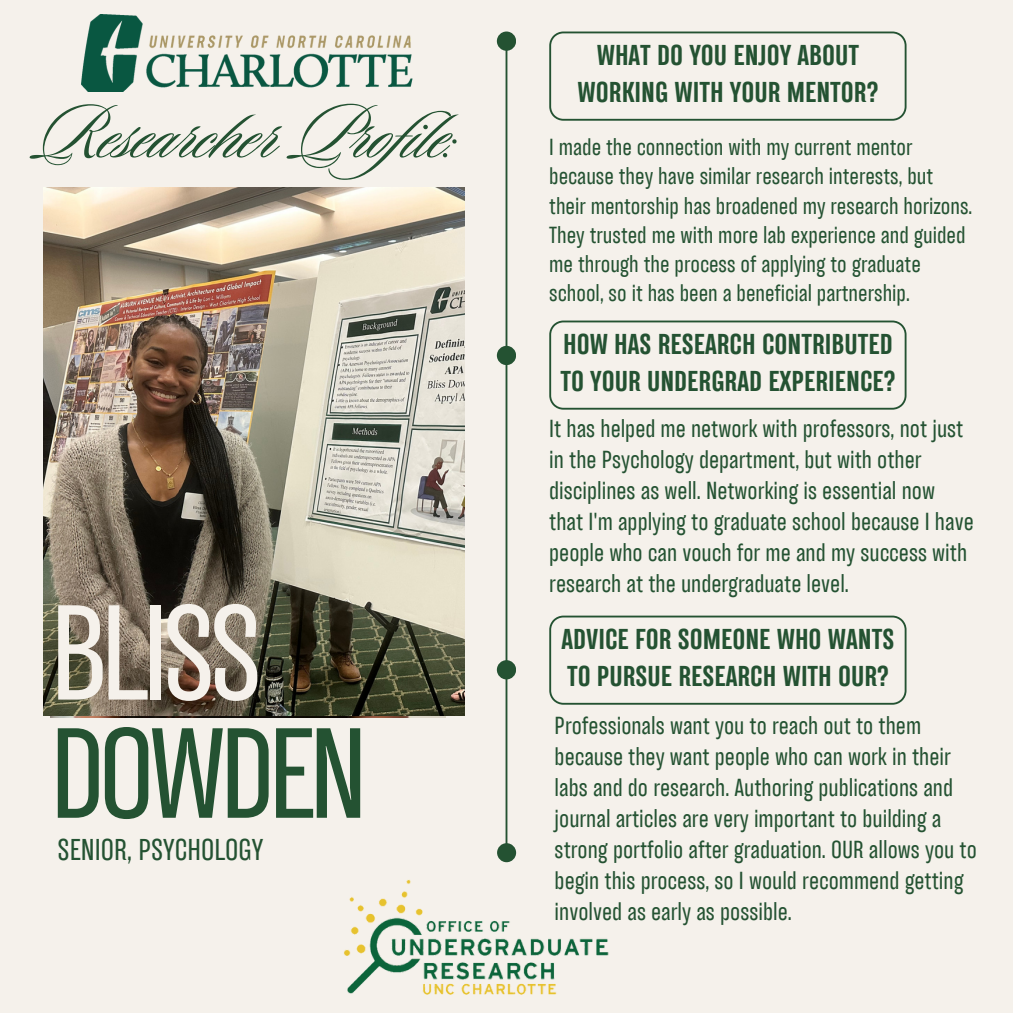
<style>
.page{position:relative;width:1013px;height:1013px;background:#fff}
.page>*{position:absolute;margin:0;border:0;box-sizing:border-box;transform-origin:0 0}
.t1{font:122.38px "TT Backwards Sans";letter-spacing:-.055em;color:#f5f1eb}
.t2{font:116.12px "TT Backwards Sans";letter-spacing:-.055em;color:#245232}
.t3{font:80px "Sloop Script Pro";color:#245232}
.t4{font:27.5px "TT Backwards Sans";color:#245232}
.t5{font:700 26.25px/36.5px "TT Backwards Sans";color:#245232}
.t6{font:22.5px/31px "TT Backwards Sans";color:#245232}
.t7{font:21.25px/29px "TT Backwards Sans";color:#245232}
</style>
<div class="page">
<div style="left:0;top:0;width:1012px;height:1012px;background:#f5f1eb"></div>
<hr style="left:505px;top:42px;width:2px;height:819px;background:#245232">
<div style="left:497px;top:32px;width:19px;height:19px;background:#245232;border-radius:50%"></div>
<div style="left:497px;top:346px;width:19px;height:19px;background:#245232;border-radius:50%"></div>
<div style="left:497px;top:660px;width:19px;height:19px;background:#245232;border-radius:50%"></div>
<div style="left:497px;top:843px;width:19px;height:19px;background:#245232;border-radius:50%"></div>
<svg style="left:549px;top:32px;width:357px;height:89px"></svg>
<svg style="left:549px;top:320px;width:357px;height:89px"></svg>
<svg style="left:549px;top:615px;width:357px;height:89px"></svg>
<img style="left:81px;top:15px;width:332px;height:77px">
<img style="left:344px;top:879px;width:265px;height:116px">
<img style="left:43px;top:188px;width:421px;height:528px">
<p class="t3" style="left:34px;top:93px;width:480px">Researcher Profile:</p>
<p class="t1" style="left:50px;top:589px;width:214px">BLISS</p>
<p class="t2" style="left:50px;top:713px;width:319px">DOWDEN</p>
<p class="t4" style="left:58px;top:835px;width:207px">SENIOR, PSYCHOLOGY</p>
<p class="t5" style="left:577px;top:40px;width:302px;text-align:center">WHAT DO YOU ENJOY ABOUT<br>WORKING WITH YOUR MENTOR?</p>
<p class="t7" style="left:549px;top:135px;width:424px">I made the connection with my current mentor because they have similar research interests, but their mentorship has broadened my research horizons.<br>They trusted me with more lab experience and guided me through the process of applying to graduate school, so it has been a beneficial partnership.</p>
<p class="t5" style="left:560px;top:329px;width:336px">HOW HAS RESEARCH CONTRIBUTED<br>TO YOUR UNDERGRAD EXPERIENCE?</p>
<p class="t6" style="left:549px;top:416px;width:426px">It has helped me network with professors, not just in the Psychology department, but with other disciplines as well. Networking is essential now that I'm applying to graduate school because I have people who can vouch for me and my success with research at the undergraduate level.</p>
<p class="t5" style="left:561px;top:624px;width:334px">ADVICE FOR SOMEONE WHO WANTS<br>TO PURSUE RESEARCH WITH OUR?</p>
<p class="t6" style="left:554px;top:712px;width:424px">Professionals want you to reach out to them because they want people who can work in their labs and do research. Authoring publications and journal articles are very important to building a strong portfolio after graduation. OUR allows you to begin this process, so I would recommend getting involved as early as possible.</p>
</div>
